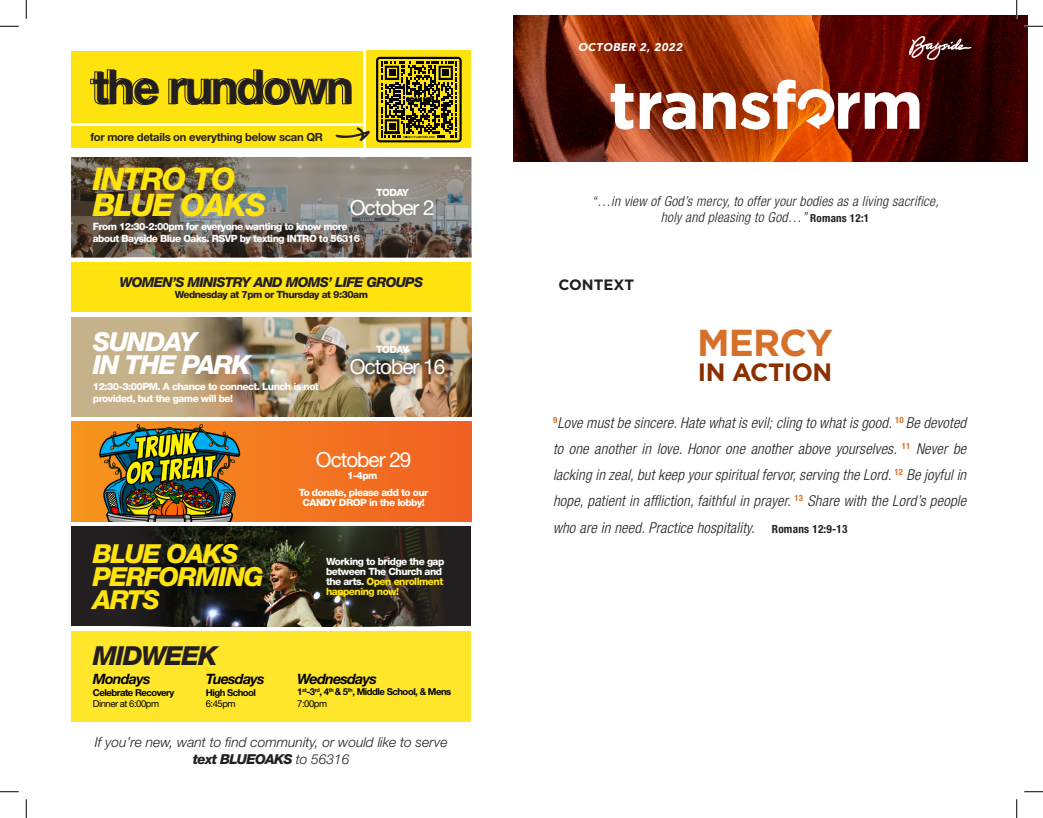
<style>
.page{position:relative;width:1043px;height:818px;background:#fff}
.page>*{position:absolute;margin:0;border:0;box-sizing:border-box;transform-origin:0 0}
.t1{font:700 47.5px "Helvetica Neue LT Std";letter-spacing:-.05em;color:#231f20}
.t2{font:700 37.5px "Gotham";letter-spacing:-.02em;color:#d6712b}
.t3{font:italic 800 31.25px "Helvetica Neue LT Std";letter-spacing:-.05em;color:#ffe30f}
.t4{font:italic 800 26.25px "Helvetica Neue LT Std";letter-spacing:-.05em;color:#ffe30f}
.t5{font:italic 800 26.25px "Helvetica Neue LT Std";letter-spacing:-.05em;color:#fff}
.t6{font:italic 800 26.25px "Helvetica Neue LT Std";letter-spacing:-.05em;color:#231f20}
.t7{font:700 25px "Gotham";letter-spacing:-.02em;color:#8a2f00}
.t8{font:20.75px "Helvetica Neue LT Std";letter-spacing:-.05em;color:#fff}
.t9{font:italic 300 condensed 15px/26.2px "Helvetica Neue LT Std";letter-spacing:.015em;color:#231f20;text-align:justify}
.t10{font:700 15px "Gotham";color:#231f20}
.t11{font:italic 700 14.25px "Helvetica Neue LT Std";letter-spacing:-.05em;color:#000}
.t12{font:italic 300 condensed 13.75px "Helvetica Neue LT Std";letter-spacing:.02em;color:#231f20}
.t13{font:italic 800 13.75px "Helvetica Neue LT Std";letter-spacing:-.05em;color:#231f20}
.t14{font:italic 300 13.75px "Helvetica Neue LT Std";color:#231f20}
.t15{font:700 11.25px "Helvetica Neue LT Std";letter-spacing:-.025em;color:#231f20}
.t16{font:italic 900 11.25px "Avenir";letter-spacing:.04em;color:#fff}
.t17{font:800 10px/10px "Helvetica Neue LT Std";letter-spacing:-.05em;color:#fff}
.t18{font:800 10px "Helvetica Neue LT Std";letter-spacing:-.05em;color:#231f20}
.t19{font:700 9.5px/11.4px "Helvetica Neue LT Std";letter-spacing:-.05em;color:#000}
.t20{font:9.5px "Helvetica Neue LT Std";letter-spacing:-.05em;color:#000}
.s1{font-weight:400}
.s2{color:#ffe30f}
.s3{font-weight:300}
.s4{font-weight:700;font-style:normal;font-size:11px}
.s5{font-weight:700;font-style:normal;font-size:11.25px}
</style>
<div class="page">
<div style="left:71px;top:317px;width:400px;height:100px;background:#c5b28a"></div>
<img style="left:187px;top:317px;width:284px;height:100px">
<div style="left:344px;top:353px;width:106px;height:28px;background:#231f20;opacity:.37"></div>
<div style="left:71px;top:526px;width:400px;height:100px;background:#231f20"></div>
<img style="left:153px;top:526px;width:287px;height:100px">
<img style="left:71px;top:158px;width:400px;height:99px">
<div style="left:71px;top:262px;width:400px;height:50px;background:#ffe30f"></div>
<div style="left:71px;top:422px;width:400px;height:99px;background:linear-gradient(to bottom,#f36d21,#f36d21)"></div>
<img style="left:71px;top:422px;width:198px;height:99px">
<div style="left:71px;top:51px;width:292px;height:71px;background:#ffe30f"></div>
<div style="left:367px;top:51px;width:104px;height:97px;background:#ffe30f"></div>
<div style="left:71px;top:126px;width:292px;height:22px;background:#ffe30f"></div>
<svg style="left:335px;top:127px;width:35px;height:14px"></svg>
<svg style="left:376px;top:57px;width:85px;height:85px"></svg>
<svg style="left:438px;top:66px;width:15px;height:14px"></svg>
<div style="left:442px;top:70px;width:7px;height:6px;background:#000"></div>
<div style="left:71px;top:631px;width:400px;height:90px;background:#ffe62a"></div>
<img style="left:513px;top:15px;width:515px;height:146px">
<svg style="left:908px;top:36px;width:63px;height:24px;background:#6d3c3b"></svg>
<svg style="left:610px;top:80px;width:309px;height:50px"></svg>
<svg style="left:0;top:25px;width:19px;height:2px"></svg>
<svg style="left:1024px;top:25px;width:18px;height:2px"></svg>
<svg style="left:0;top:791px;width:19px;height:1px"></svg>
<svg style="left:1024px;top:791px;width:18px;height:1px"></svg>
<svg style="left:25px;top:0;width:2px;height:19px"></svg>
<svg style="left:25px;top:799px;width:2px;height:19px"></svg>
<svg style="left:1015px;top:0;width:2px;height:19px"></svg>
<svg style="left:1016px;top:799px;width:1px;height:19px"></svg>
<p class="t1" style="left:93px;top:57px;width:263px">the rundown</p>
<p class="t15" style="left:90px;top:130px;width:234px">for more details on everything below scan QR</p>
<p class="t3" style="left:93px;top:161px;width:144px">INTRO TO</p>
<p class="t3" style="left:93px;top:186px;width:175px">BLUE OAKS</p>
<p class="t8" style="left:350px;top:195px;width:86px">October 2</p>
<p class="t17" style="left:93px;top:220px;width:269px;line-height:12px">From 12:30-2:00pm for everyone wanting to know more about Bayside Blue Oaks. RSVP by texting INTRO to 56316</p>
<p class="t17" style="left:376px;top:187px;width:34px">TODAY</p>
<p class="t13" style="left:119px;top:274px;width:305px">WOMEN’S MINISTRY AND MOMS’ LIFE GROUPS</p>
<p class="t18" style="left:175px;top:289px;width:195px">Wednesday at 7pm or Thursday at 9:30am</p>
<p class="t5" style="left:93px;top:326px;width:105px">SUNDAY</p>
<p class="t5" style="left:93px;top:349px;width:160px">IN THE PARK</p>
<p class="t8" style="left:350px;top:355px;width:97px">October 16</p>
<p class="t17" style="left:93px;top:380px;width:227px;line-height:12px">12:30-3:00PM. A chance to connect. Lunch is not provided, but the game will be!</p>
<p class="t17" style="left:376px;top:344px;width:34px">TODAY</p>
<p class="t8" style="left:316px;top:447px;width:97px">October 29</p>
<p class="t17" style="left:347px;top:470px;width:32px">1-4pm</p>
<p class="t4" style="left:93px;top:537px;width:147px">BLUE OAKS</p>
<p class="t4" style="left:93px;top:561px;width:172px">PERFORMING</p>
<p class="t4" style="left:93px;top:584px;width:69px">ARTS</p>
<p class="t6" style="left:93px;top:640px;width:126px">MIDWEEK</p>
<p class="t11" style="left:206px;top:670px;width:60px">Tuesdays</p>
<p class="t19" style="left:206px;top:686px;width:52px">High School</p>
<p class="t20" style="left:206px;top:698px;width:31px">6:45pm</p>
<p class="t11" style="left:93px;top:670px;width:59px">Mondays</p>
<p class="t19" style="left:93px;top:686px;width:83px">Celebrate Recovery<br><span class="s1">Dinner at 6:00pm</span></p>
<p class="t17" style="left:299px;top:487px;width:131px">To donate, please add to our</p>
<p class="t17" style="left:302px;top:497px;width:124px">CANDY DROP in the lobby!</p>
<p class="t17" style="left:326px;top:556px;width:120px">Working to bridge the gap between The Church and the arts. <span class="s2">Open enrollment happening now!</span></p>
<p class="t11" style="left:297px;top:670px;width:81px">Wednesdays</p>
<p class="t19" style="left:297px;top:686px;width:156px">1<sup>st</sup>-3<sup>rd</sup>, 4<sup>th</sup> &amp; 5<sup>th</sup>, Middle School, &amp; Mens</p>
<p class="t20" style="left:297px;top:697px;width:31px">7:00pm</p>
<p class="t14" style="left:95px;top:733px;width:354px">If you’re new, want to find community, or would like to serve</p>
<p class="t13" style="left:193px;top:751px;width:158px">text BLUEOAKS <span class="s3">to 56316</span></p>
<p class="t16" style="left:578px;top:38px;width:106px">OCTOBER 2, 2022</p>
<p class="t12" style="left:592px;top:193px;width:348px">“…in view of God’s mercy, to offer your bodies as a living sacrifice,</p>
<p class="t12" style="left:661px;top:209px;width:210px">holy and pleasing to God…” <span class="s4">Romans 12:1</span></p>
<p class="t10" style="left:558px;top:276px;width:77px">CONTEXT</p>
<p class="t2" style="left:697px;top:321px;width:137px">MERCY</p>
<p class="t7" style="left:698px;top:358px;width:136px">IN ACTION</p>
<p class="t9" style="left:553px;top:409px;width:415px"><sup>9</sup>Love must be sincere. Hate what is evil; cling to what is good. <sup>10</sup> Be devoted to one another in love. Honor one another above yourselves. <sup>11</sup> Never be lacking in zeal, but keep your spiritual fervor, serving the Lord. <sup>12</sup> Be joyful in hope, patient in affliction, faithful in prayer. <sup>13</sup> Share with the Lord’s people who are in need. Practice hospitality. <span class="s5">Romans 12:9-13</span></p>
</div>
